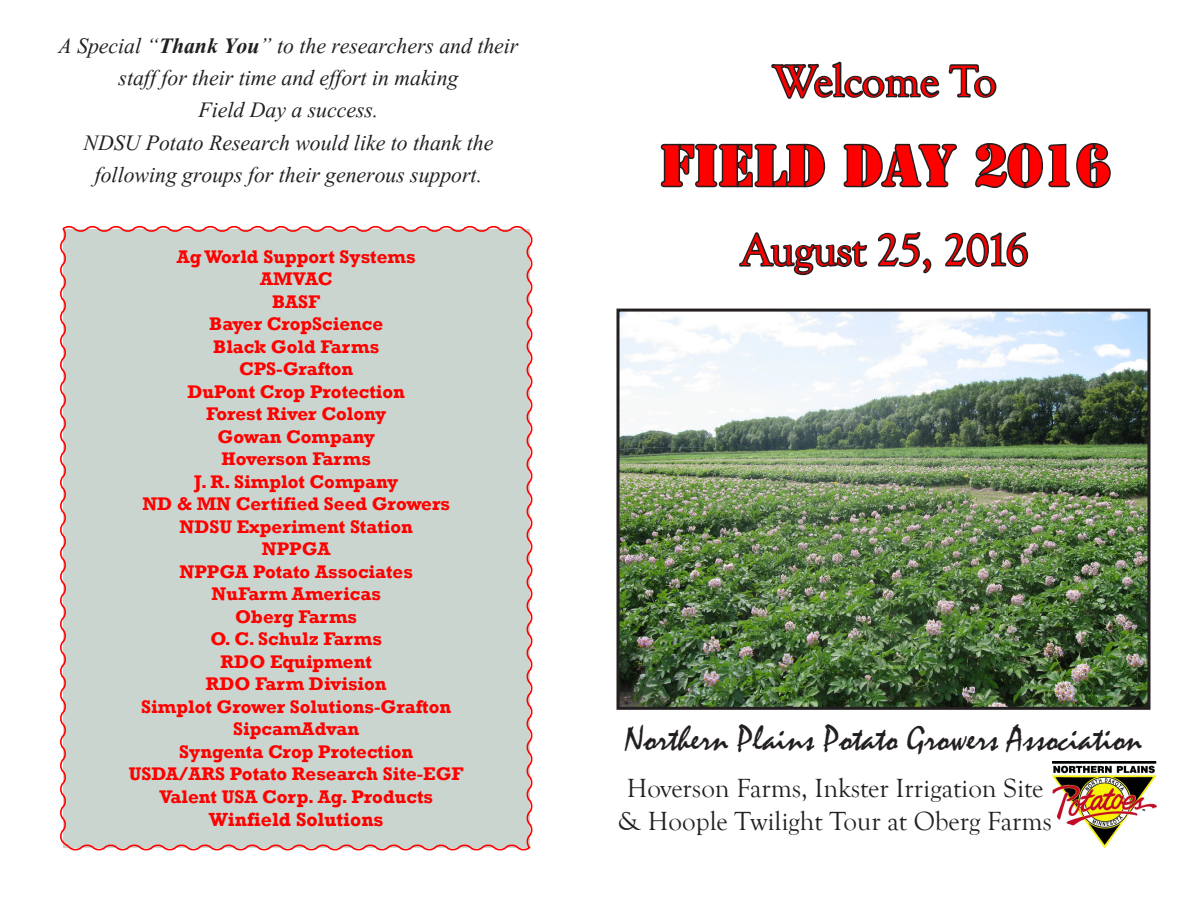
<style>
.page{position:relative;width:1188px;height:918px;background:#fff}
.page>*{position:absolute;margin:0;border:0;box-sizing:border-box;transform-origin:0 0}
.t1{font:54px "Stencil Std";color:#f00}
.t2{font:45px "Goudy Old Style T";color:#f00}
.t3{font:36px "Mistral";color:#231f20}
.t4{font:27.3px/32.4px "Vijaya";color:#231f20;text-align:center}
.t5{font:27px/32.4px "Goudy Old Style T";color:#231f20;text-align:center}
.t6{font:700 19.5px "Rockwell";color:#f00}
.t7{font:700 18.75px/22.5px "Rockwell";color:#f00;text-align:center}
.s1{font-weight:700}
</style>
<div class="page">
<svg style="left:771px;top:61px;width:169px;height:38px"></svg>
<svg style="left:948px;top:64px;width:49px;height:34px"></svg>
<svg style="left:659px;top:142px;width:453px;height:167px"></svg>
<img style="left:621px;top:313px;width:526px;height:393px">
<div style="left:617px;top:309px;width:534px;height:401px;border:3px solid #231f20"></div>
<div style="left:60px;top:226px;width:473px;height:625px;background:#c9d5ce"></div>
<img style="left:1052px;top:761px;width:105px;height:86px">
<h3 class="t4" style="left:59px;top:26px;width:461px">A Special “<span class="s1">Thank You</span>” to the researchers and their staff for their time and effort in making<br>Field Day a success.<br>NDSU Potato Research would like to thank the following groups for their generous support.</h3>
<p class="t7" style="left:129px;top:245px;width:336px">Ag World Support Systems<br>AMVAC<br>BASF<br>Bayer CropScience<br>Black Gold Farms<br>CPS-Grafton<br>DuPont Crop Protection<br>Forest River Colony<br>Gowan Company<br>Hoverson Farms<br>J. R. Simplot Company<br>ND &amp; MN Certified Seed Growers<br>NDSU Experiment Station<br>NPPGA<br>NPPGA Potato Associates<br>NuFarm Americas<br>Oberg Farms<br>O. C. Schulz Farms<br>RDO Equipment<br>RDO Farm Division<br>Simplot Grower Solutions-Grafton<br>SipcamAdvan<br>Syngenta Crop Protection<br>USDA/ARS Potato Research Site-EGF<br>Valent USA Corp. Ag. Products</p>
<p class="t6" style="left:209px;top:808px;width:176px">Winfield Solutions</p>
<h2 class="t2" style="left:773px;top:56px;width:225px">Welcome To</h2>
<h1 class="t1" style="left:660px;top:131px;width:452px">FIELD DAY 2016</h1>
<h2 class="t2" style="left:742px;top:226px;width:288px">August 25, 2016</h2>
<h3 class="t3" style="left:625px;top:717px;width:519px">Northern Plains Potato Growers Association</h3>
<h3 class="t5" style="left:618px;top:773px;width:435px">Hoverson Farms, Inkster Irrigation Site &amp; Hoople Twilight Tour at Oberg Farms</h3>
</div>
